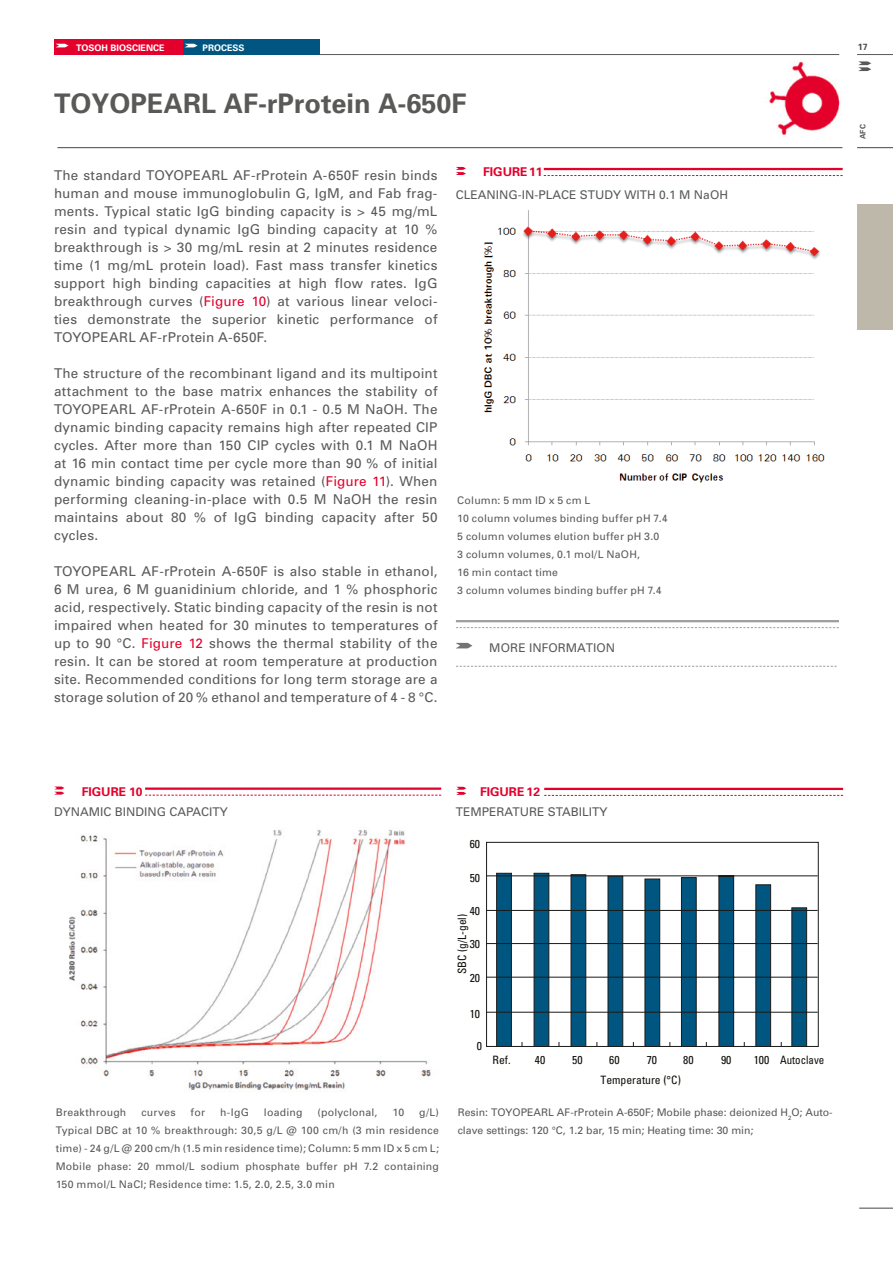
<style>
.page{position:relative;width:893px;height:1263px;background:#fff}
.page>*{position:absolute;margin:0;border:0;box-sizing:border-box;transform-origin:0 0}
.Seitentitel{font:700 27px "Univers";color:#595958}
.t1{font:condensed 15.9px "Univers";color:#1a1a18}
.Fliesstext{font:13.5px/18px "Univers";letter-spacing:.01em;color:#595958;text-align:justify}
.t2{font:700 12.15px "Univers";color:#e4002c}
.Legende_-_Figures{font:12px "Univers";color:#595958}
.Headers_Fliesstext{font:12px "Univers";color:#595958}
.More_info_link_conta{font:12px "Univers";color:#595958}
.t3{font:condensed 11.55px "Univers";color:#100e0a}
.Legende_-_Figures-2{font:10.5px/18px "Univers";letter-spacing:.02em;color:#595958;text-align:justify}
.Legende_-_Figures-3{font:10.5px/18px "Univers";color:#595958}
.t4{font:700 9px "Univers";color:#fff}
.t5{font:700 9px "Univers";color:#494948}
.t6{font:700 7.5px "Univers";color:#595958}
.s1{color:#e4002c}
.s2{color:#11100b}
</style>
<div class="page">
<hr style="left:857px;top:54px;width:36px;height:1px;background:#595958">
<svg style="left:858px;top:61px;width:13px;height:10px"></svg>
<div style="left:54px;top:40px;width:131px;height:15px;background:#e4002c"></div>
<div style="left:184px;top:40px;width:136px;height:15px;background:#005680"></div>
<hr style="left:57px;top:147px;width:785px;height:1px;background:#595958">
<hr style="left:857px;top:147px;width:36px;height:1px;background:#595958">
<hr style="left:859px;top:1207px;width:34px;height:2px;background:#595958">
<hr style="left:320px;top:54px;width:519px;height:1px;background:#595958">
<svg style="left:56px;top:44px;width:13px;height:3px"></svg>
<svg style="left:185px;top:44px;width:13px;height:3px"></svg>
<div style="left:858px;top:205px;width:35px;height:125px;background:#beb8aa"></div>
<img style="left:768px;top:62px;width:74px;height:76px">
<svg style="left:54px;top:786px;width:10px;height:8px"></svg>
<hr style="left:145px;top:787px;width:296px;height:3px;background:#e4002c">
<svg style="left:145px;top:795px;width:296px;height:1px"></svg>
<img style="left:69px;top:830px;width:362px;height:262px">
<svg style="left:456px;top:167px;width:10px;height:8px"></svg>
<hr style="left:544px;top:168px;width:299px;height:2px;background:#e4002c">
<svg style="left:544px;top:175px;width:299px;height:1px"></svg>
<img style="left:483px;top:210px;width:342px;height:273px">
<svg style="left:456px;top:787px;width:10px;height:8px"></svg>
<hr style="left:544px;top:788px;width:299px;height:2px;background:#e4002c">
<svg style="left:544px;top:795px;width:299px;height:1px"></svg>
<svg style="left:486px;top:875px;width:332px;height:172px"></svg>
<hr style="left:456px;top:620px;width:383px;height:2px;background:#9c9d9d">
<svg style="left:456px;top:627px;width:383px;height:1px"></svg>
<svg style="left:456px;top:643px;width:16px;height:5px"></svg>
<svg style="left:456px;top:666px;width:381px;height:1px"></svg>
<p class="t4" style="left:76px;top:42px;width:90px">TOSOH BIOSCIENCE</p>
<p class="t4" style="left:203px;top:42px;width:44px">PROCESS</p>
<p class="Seitentitel" style="left:54px;top:86px;width:414px">TOYOPEARL AF-rProtein A-650F</p>
<p class="Fliesstext" style="left:54px;top:166px;width:385px">The standard TOYOPEARL AF-rProtein A-650F resin binds human and mouse immunoglobulin G, IgM, and Fab frag&shy;ments. Typical static IgG binding capacity is &gt; 45 mg/mL resin and typical dynamic IgG binding capacity at 10 % breakthrough is &gt; 30 mg/mL resin at 2 minutes residence time (1 mg/mL protein load). Fast mass transfer kinetics support high binding capacities at high flow rates. IgG breakthrough curves (<span class="s1">Figure 10</span>) at various linear veloci&shy;ties demonstrate the superior kinetic performance of TOYOPEARL AF-rProtein A-650F.</p>
<p class="Fliesstext" style="left:54px;top:364px;width:385px">The structure of the recombinant ligand and its multipoint attachment to the base matrix enhances the stability of TOYOPEARL AF-rProtein A-650F in 0.1 - 0.5 M NaOH. The dynamic binding capacity remains high after repeated CIP cycles. After more than 150 CIP cycles with 0.1 M NaOH at 16 min contact time per cycle more than 90 % of initial dynamic binding capacity was retained (<span class="s1">Figure 11</span>). When performing cleaning-in-place with 0.5 M NaOH the resin maintains about 80 % of IgG binding capacity after 50 cycles.</p>
<p class="Fliesstext" style="left:54px;top:562px;width:385px">TOYOPEARL AF-rProtein A-650F is also stable in ethanol, 6 M urea, 6 M guanidinium chloride, and 1 % phosphoric acid, respectively. Static binding capacity of the resin is not impaired when heated for 30 minutes to temperatures of up to 90 °C. <span class="s1">Figure 12</span> shows the thermal stability of the resin. It can be stored at room temperature at production site. Recommended conditions for long term storage are a storage solution of 20 % ethanol and temperature of 4 - 8 °C.</p>
<p class="t2" style="left:483px;top:164px;width:61px">FIGURE 11</p>
<p class="Headers_Fliesstext" style="left:456px;top:187px;width:274px">CLEANING-IN-PLACE STUDY WITH 0.1 M NaOH</p>
<p class="Legende_-_Figures-2" style="left:457px;top:491px;width:135px">Column: 5 mm ID x 5 cm L</p>
<p class="Legende_-_Figures-2" style="left:457px;top:509px;width:212px">10 column volumes binding buffer pH 7.4</p>
<p class="Legende_-_Figures-2" style="left:457px;top:527px;width:204px">5 column volumes elution buffer pH 3.0</p>
<p class="Legende_-_Figures-2" style="left:457px;top:545px;width:184px">3 column volumes, 0.1 mol/L NaOH,<br>16 min contact time</p>
<p class="Legende_-_Figures-2" style="left:457px;top:581px;width:206px">3 column volumes binding buffer pH 7.4</p>
<p class="t1" style="left:469px;top:558px;width:136px">Temperature stability</p>
<p class="More_info_link_conta" style="left:489px;top:640px;width:128px">MORE INFORMATION</p>
<p class="t5" style="left:858px;top:41px;width:12px">17</p>
<p class="t6" style="left:858px;top:139px;width:16px;rotate:-90deg">AFC</p>
<p class="t2" style="left:82px;top:783px;width:62px">FIGURE 10</p>
<p class="t2" style="left:480px;top:784px;width:62px">FIGURE 12</p>
<p class="Legende_-_Figures" style="left:54px;top:805px;width:175px">DYNAMIC BINDING CAPACITY</p>
<p class="Legende_-_Figures" style="left:456px;top:804px;width:153px">TEMPERATURE STABILITY</p>
<p class="t3" style="left:470px;top:837px;width:12px">60</p>
<p class="t3" style="left:470px;top:871px;width:12px">50</p>
<p class="t3" style="left:470px;top:903px;width:12px">40</p>
<p class="t3" style="left:455px;top:974px;width:62px;rotate:-90deg">SBC (g/L-gel)</p>
<p class="t3" style="left:470px;top:937px;width:12px">30</p>
<p class="t3" style="left:470px;top:971px;width:12px">20</p>
<p class="t3" style="left:470px;top:1006px;width:12px">10</p>
<p class="t3" style="left:477px;top:1039px;width:7px">0</p>
<p class="t3" style="left:493px;top:1053px;width:20px">Ref.</p>
<p class="t3" style="left:535px;top:1053px;width:12px">40</p>
<p class="t3" style="left:572px;top:1053px;width:12px">50</p>
<p class="t3" style="left:609px;top:1053px;width:12px">60</p>
<p class="t3" style="left:647px;top:1053px;width:12px">70</p>
<p class="t3" style="left:683px;top:1053px;width:12px">80</p>
<p class="t3" style="left:721px;top:1053px;width:12px">90</p>
<p class="t3" style="left:754px;top:1053px;width:72px">100 Autoclave</p>
<p class="t3" style="left:600px;top:1072px;width:82px">Temperature (<span class="s2">°C)</span></p>
<p class="Legende_-_Figures-2" style="left:56px;top:1103px;width:72px">Breakthrough</p>
<p class="Legende_-_Figures-2" style="left:141px;top:1103px;width:36px">curves</p>
<p class="Legende_-_Figures-2" style="left:191px;top:1103px;width:16px">for</p>
<p class="Legende_-_Figures-2" style="left:220px;top:1103px;width:30px">h-IgG</p>
<p class="Legende_-_Figures-2" style="left:264px;top:1103px;width:40px">loading</p>
<p class="Legende_-_Figures-2" style="left:318px;top:1103px;width:61px">(polyclonal,</p>
<p class="Legende_-_Figures-2" style="left:393px;top:1103px;width:13px">10</p>
<p class="Legende_-_Figures-2" style="left:56px;top:1103px;width:385px;text-indent:363px">g/L)<br>Typical DBC at 10 % breakthrough: 30,5 g/L @ 100 cm/h (3 min residence time) - 24 g/L @ 200 cm/h (1.5 min residence time); Column: 5 mm ID x 5 cm L; Mobile phase: 20 mmol/L sodium phosphate buffer pH 7.2 containing 150 mmol/L NaCl; Residence time: 1.5, 2.0, 2.5, 3.0 min</p>
<p class="Legende_-_Figures-3" style="left:458px;top:1103px;width:377px">Resin: TOYOPEARL AF-rProtein A-650F; Mobile phase: deionized H<sub>2</sub>O; Auto&shy;clave settings: 120 °C, 1.2 bar, 15 min; Heating time: 30 min;</p>
</div>
